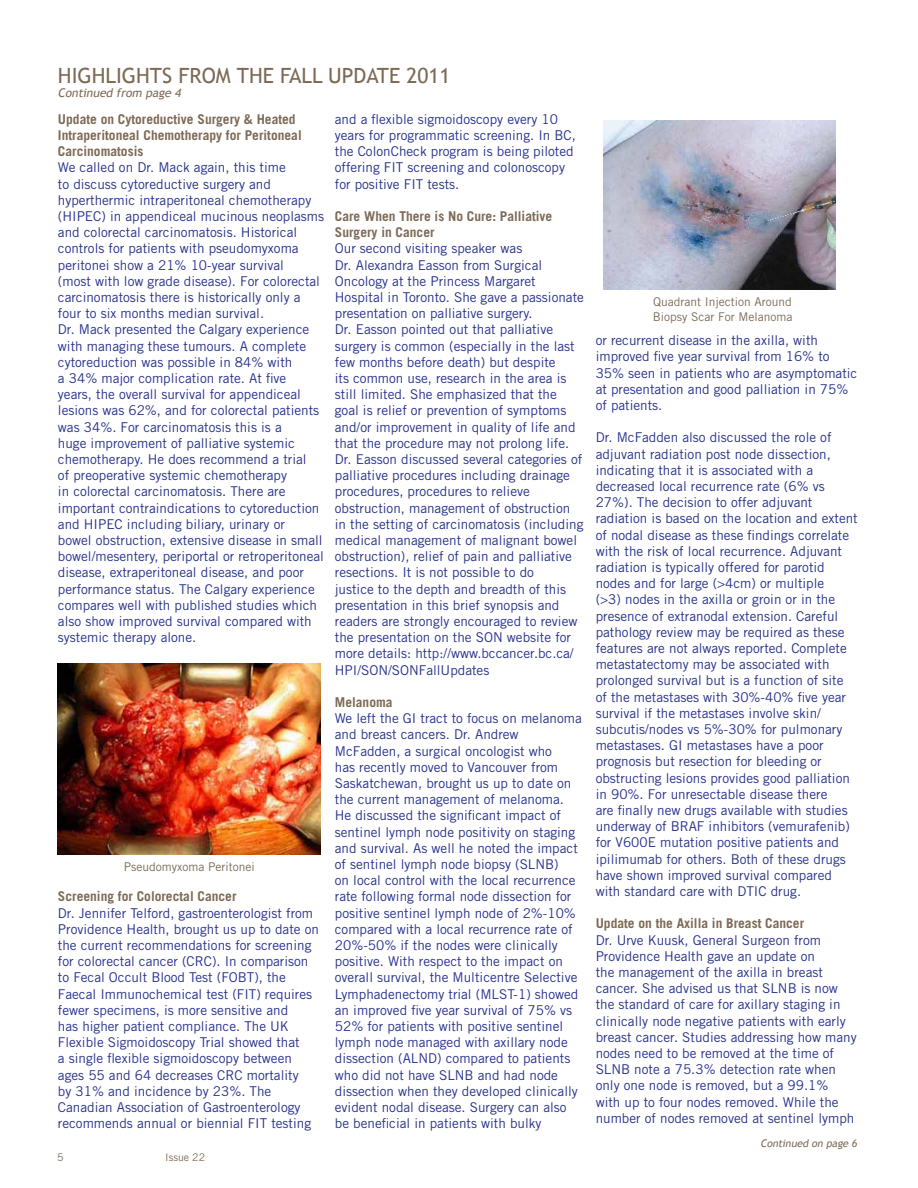
<style>
.page{position:relative;width:918px;height:1188px;background:#fff}
.page>*{position:absolute;margin:0;border:0;box-sizing:border-box;transform-origin:0 0}
.t1{font:21px "Trebuchet MS";color:#7c6a55}
.t2{font:13.5px/16.2px "Trade Gothic";color:#27318b}
.t3{font:700 13.5px/16.2px "Trade Gothic";color:#7c6a55}
.t4{font:12px/14.4px "Trade Gothic";color:#7c6a55}
.t5{font:italic 12px "Trebuchet MS";color:#7c6a55}
.t6{font:italic 10.5px "Trebuchet MS";color:#7c6a55}
.t7{font:10.5px "Trade Gothic";color:#7c6a55}
</style>
<div class="page">
<img style="left:603px;top:120px;width:232px;height:170px">
<img style="left:57px;top:663px;width:264px;height:191px">
<h1 class="t1" style="left:58px;top:63px;width:283px">HIG HLIG HTS FROM THE FALL UPDATE</h1>
<h1 class="t1" style="left:407px;top:63px;width:46px">2011</h1>
<p class="t5" style="left:58px;top:86px;width:127px">Continued from page 4</p>
<p class="t3" style="left:58px;top:111px;width:245px">Update on Cytoreductive Surgery &amp; Heated<br>Intraperitoneal Chemotherapy for Peritoneal<br>Carcinomatosis</p>
<p class="t2" style="left:58px;top:159px;width:268px">We called on Dr. Mack again, this time<br>to discuss cytoreductive surgery and hyperthermic intraperitoneal chemotherapy (HIPEC) in appendiceal mucinous neoplasms and colorectal carcinomatosis. Historical controls for patients with pseudomyxoma peritonei show a 21% 10-year survival<br>(most with low grade disease). For colorectal carcinomatosis there is historically only a four to six months median survival.<br>Dr. Mack presented the Calgary experience with managing these tumours. A complete cytoreduction was possible in 84% with<br>a 34% major complication rate. At five<br>years, the overall survival for appendiceal lesions was 62%, and for colorectal patients was 34%. For carcinomatosis this is a<br>huge improvement of palliative systemic chemotherapy. He does recommend a trial<br>of preoperative systemic chemotherapy<br>in colorectal carcinomatosis. There are important contraindications to cytoreduction and HIPEC including biliary, urinary or<br>bowel obstruction, extensive disease in small bowel/mesentery, periportal or retroperitoneal disease, extraperitoneal disease, and poor performance status. The Calgary experience compares well with published studies which also show improved survival compared with systemic therapy alone.</p>
<p class="t4" style="left:124px;top:859px;width:132px">Pseudomyxoma Peritonei</p>
<p class="t3" style="left:58px;top:888px;width:180px">Screening for Colorectal Cancer</p>
<p class="t2" style="left:58px;top:905px;width:262px">Dr. Jennifer Telford, gastroenterologist from Providence Health, brought us up to date on the current recommendations for screening for colorectal cancer (CRC). In comparison to Fecal Occult Blood Test (FOBT), the Faecal Immunochemical test (FIT) requires fewer specimens, is more sensitive and<br>has higher patient compliance. The UK Flexible Sigmoidoscopy Trial showed that<br>a single flexible sigmoidoscopy between ages 55 and 64 decreases CRC mortality<br>by 31% and incidence by 23%. The Canadian Association of Gastroenterology recommends annual or biennial FIT testing</p>
<p class="t7" style="left:57px;top:1151px;width:8px">5</p>
<p class="t7" style="left:165px;top:1151px;width:41px">Issue 22</p>
<p class="t2" style="left:335px;top:111px;width:243px">and a flexible sigmoidoscopy every 10 years for programmatic screening. In BC, the ColonCheck program is being piloted offering FIT screening and colonoscopy for positive FIT tests.</p>
<p class="t3" style="left:335px;top:208px;width:219px">Care When There is No Cure: Palliative<br>Surgery in Cancer</p>
<p class="t2" style="left:335px;top:240px;width:251px">Our second visiting speaker was<br>Dr. Alexandra Easson from Surgical Oncology at the Princess Margaret Hospital in Toronto. She gave a passionate presentation on palliative surgery.<br>Dr. Easson pointed out that palliative surgery is common (especially in the last few months before death) but despite<br>its common use, research in the area is still limited. She emphasized that the goal is relief or prevention of symptoms and/or improvement in quality of life and that the procedure may not prolong life.<br>Dr. Easson discussed several categories of palliative procedures including drainage procedures, procedures to relieve obstruction, management of obstruction in the setting of carcinomatosis (including medical management of malignant bowel obstruction), relief of pain and palliative resections. It is not possible to do<br>justice to the depth and breadth of this presentation in this brief synopsis and readers are strongly encouraged to review the presentation on the SON website for more details: http://www.bccancer.bc.ca/ HPI/SON/SONFallUpdates</p>
<p class="t3" style="left:335px;top:694px;width:59px">Melanoma</p>
<p class="t2" style="left:335px;top:710px;width:248px">We left the GI tract to focus on melanoma and breast cancers. Dr. Andrew McFadden, a surgical oncologist who<br>has recently moved to Vancouver from Saskatchewan, brought us up to date on the current management of melanoma.<br>He discussed the significant impact of sentinel lymph node positivity on staging and survival. As well he noted the impact of sentinel lymph node biopsy (SLNB)<br>on local control with the local recurrence rate following formal node dissection for positive sentinel lymph node of 2%-10% compared with a local recurrence rate of 20%-50% if the nodes were clinically positive. With respect to the impact on overall survival, the Multicentre Selective Lymphadenectomy trial (MLST-1) showed an improved five year survival of 75% vs 52% for patients with positive sentinel lymph node managed with axillary node dissection (ALND) compared to patients who did not have SLNB and had node dissection when they developed clinically evident nodal disease. Surgery can also be beneficial in patients with bulky</p>
<p class="t4" style="left:653px;top:295px;width:141px">Quadrant Injection Around<br>Biopsy Scar For Melanoma</p>
<p class="t2" style="left:596px;top:332px;width:263px">or recurrent disease in the axilla, with improved five year survival from 16% to 35% seen in patients who are asymptomatic at presentation and good palliation in 75% of patients.</p>
<p class="t2" style="left:596px;top:429px;width:264px">Dr. McFadden also discussed the role of adjuvant radiation post node dissection, indicating that it is associated with a decreased local recurrence rate (6% vs 27%). The decision to offer adjuvant radiation is based on the location and extent of nodal disease as these findings correlate with the risk of local recurrence. Adjuvant radiation is typically offered for parotid nodes and for large (&gt;4cm) or multiple<br>(&gt;3) nodes in the axilla or groin or in the presence of extranodal extension. Careful pathology review may be required as these features are not always reported. Complete metastatectomy may be associated with prolonged survival but is a function of site of the metastases with 30%-40% five year survival if the metastases involve skin/ subcutis/nodes vs 5%-30% for pulmonary metastases. GI metastases have a poor prognosis but resection for bleeding or obstructing lesions provides good palliation in 90%. For unresectable disease there<br>are finally new drugs available with studies underway of BRAF inhibitors (vemurafenib) for V600E mutation positive patients and ipilimumab for others. Both of these drugs have shown improved survival compared with standard care with DTIC drug.</p>
<p class="t3" style="left:596px;top:915px;width:210px">Update on the Axilla in Breast Cancer</p>
<p class="t2" style="left:596px;top:932px;width:262px">Dr. Urve Kuusk, General Surgeon from Providence Health gave an update on<br>the management of the axilla in breast cancer. She advised us that SLNB is now the standard of care for axillary staging in clinically node negative patients with early breast cancer. Studies addressing how many nodes need to be removed at the time of SLNB note a 75.3% detection rate when only one node is removed, but a 99.1%<br>with up to four nodes removed. While the number of nodes removed at sentinel lymph</p>
<p class="t6" style="left:760px;top:1137px;width:100px">Continued on page 6</p>
</div>
